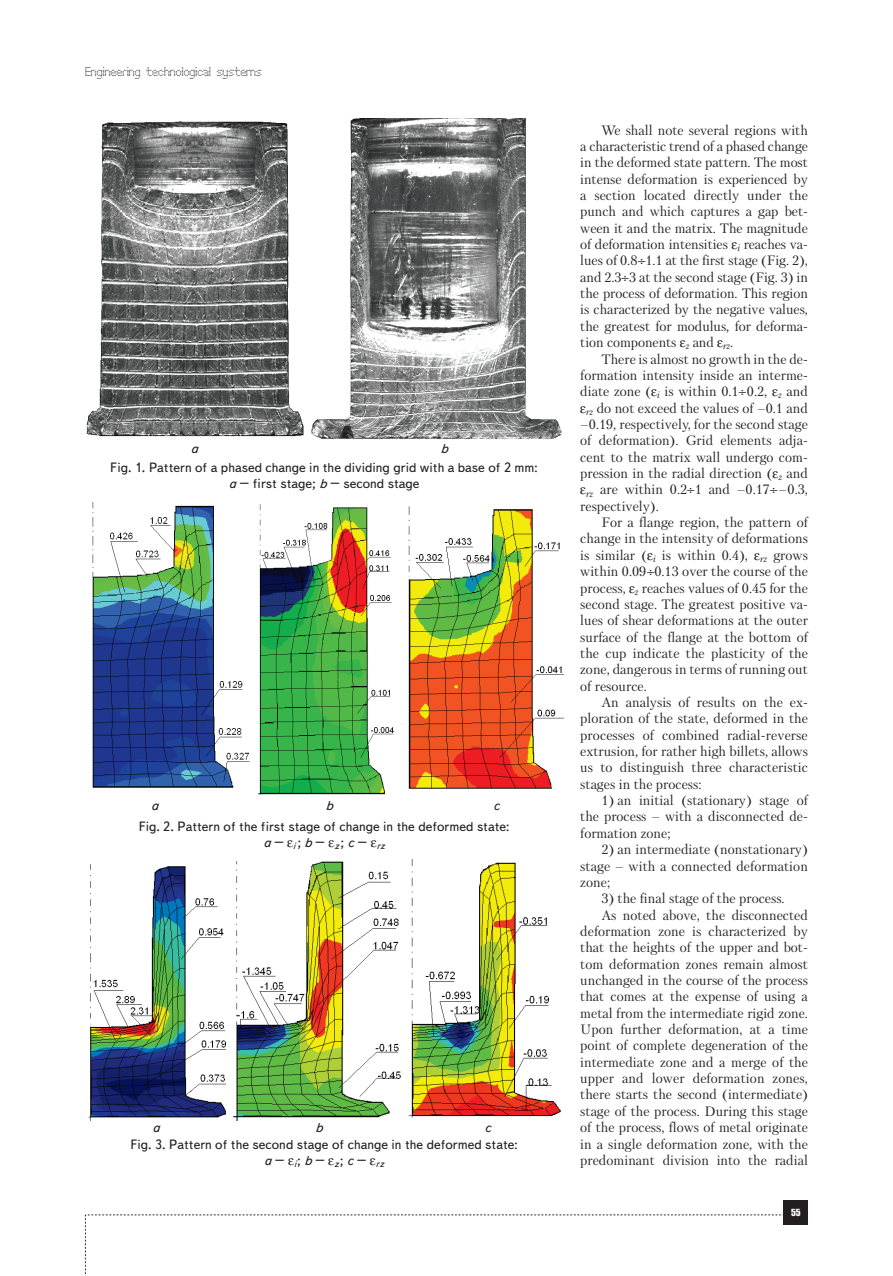
<style>
.page{position:relative;width:893px;height:1276px;background:#fff}
.page>*{position:absolute;margin:0;border:0;box-sizing:border-box;transform-origin:0 0}
.t1{font:13.5px/16.4px "Petersburg C";color:#231f20;text-align:justify}
.t2{font:13.5px/16.2px "Text Book C";color:#231f20;text-align:center}
.t3{font:italic 13.5px "Text Book C";color:#231f20}
.t4{font:12px "Perfo C";letter-spacing:.015em;color:#231f20}
.t5{font:9px "Impact";color:#fff}
.s1{font-style:italic}
</style>
<div class="page">
<svg style="left:85px;top:1214px;width:699px;height:62px"></svg>
<div style="left:784px;top:1200px;width:24px;height:24px;background:#231f20"></div>
<img style="left:86px;top:121px;width:218px;height:316px">
<img style="left:311px;top:118px;width:251px;height:320px">
<img style="left:92px;top:502px;width:158px;height:286px">
<img style="left:258px;top:504px;width:136px;height:290px">
<img style="left:408px;top:506px;width:155px;height:283px">
<img style="left:88px;top:864px;width:137px;height:257px">
<img style="left:233px;top:861px;width:168px;height:260px">
<img style="left:408px;top:860px;width:153px;height:258px">
<p class="t4" style="left:85px;top:65px;width:178px">Engineering technological systems</p>
<p class="t3" style="left:191px;top:441px;width:9px">а</p>
<p class="t3" style="left:441px;top:441px;width:9px">b</p>
<p class="t2" style="left:110px;top:460px;width:429px">Fig. 1. Pattern of a phased change in the dividing grid with a base of 2 mm: <span class="s1">a</span> – first stage; <span class="s1">b</span> – second stage</p>
<p class="t3" style="left:151px;top:797px;width:9px">а</p>
<p class="t3" style="left:326px;top:797px;width:9px">b</p>
<p class="t3" style="left:493px;top:797px;width:8px">c</p>
<p class="t2" style="left:139px;top:818px;width:372px">Fig. 2. Pattern of the first stage of change in the deformed state: <span class="s1">а</span>– <sub>i</sub>;<span class="s1">b</span>– <sub>z</sub>;<span class="s1">c</span>– <sub>rz</sub></p>
<p class="t3" style="left:152px;top:1120px;width:9px">а</p>
<p class="t3" style="left:315px;top:1120px;width:9px">b</p>
<p class="t3" style="left:484px;top:1120px;width:8px">c</p>
<p class="t2" style="left:130px;top:1136px;width:389px">Fig. 3. Pattern of the second stage of change in the deformed state: <span class="s1">а</span>– <sub>i</sub>;<span class="s1">b</span>– <sub>z</sub>;<span class="s1">c</span>– <sub>rz</sub></p>
<p class="t1" style="left:580px;top:122px;width:229px;text-align:left;text-indent:21px">We shall note several regions with a characteristic trend of a phased change in the deformed state pattern. The most intense deformation is experienced by a section located directly under the punch and which captures a gap bet&shy;ween it and the matrix. The magnitude of deformation intensities <sub>i</sub> reaches va&shy;lues of 0.8 1.1 at the first stage (Fig. 2), and 2.3 3 at the second stage (Fig. 3) in the process of deformation. This region is characterized by the negative values, the greatest for modulus, for deforma&shy;tion components <sub>z</sub> and <sub>rz</sub>.</p>
<p class="t1" style="left:601px;top:350px;width:208px">There is almost no growth in the de-</p>
<p class="t1" style="left:580px;top:367px;width:229px">formation intensity inside an interme-</p>
<p class="t1" style="left:580px;top:383px;width:229px">diate zone ( <sub>i</sub> is within 0.1 0.2, <sub>z</sub> and</p>
<p class="t1" style="left:586px;top:399px;width:223px"><sub>rz</sub> do not exceed the values of –0.1 and</p>
<p class="t1" style="left:580px;top:416px;width:229px">–0.19, respectively, for the second stage</p>
<p class="t1" style="left:580px;top:432px;width:229px">of deformation). Grid elements adja-</p>
<p class="t1" style="left:580px;top:448px;width:229px">cent to the matrix wall undergo com-</p>
<p class="t1" style="left:580px;top:465px;width:229px">pression in the radial direction ( <sub>z</sub> and</p>
<p class="t1" style="left:586px;top:481px;width:223px"><sub>rz</sub> are within 0.2 1 and –0.17 –0.3,</p>
<p class="t1" style="left:580px;top:498px;width:80px">respectively).</p>
<p class="t1" style="left:601px;top:514px;width:208px">For a flange region, the pattern of</p>
<p class="t1" style="left:580px;top:530px;width:229px">change in the intensity of deformations</p>
<p class="t1" style="left:580px;top:547px;width:229px">is similar ( <sub>i</sub> is within 0.4), <sub>rz</sub> grows</p>
<p class="t1" style="left:580px;top:563px;width:229px">within 0.09 0.13 over the course of the</p>
<p class="t1" style="left:580px;top:579px;width:229px">process, <sub>z</sub> reaches values of 0.45 for the</p>
<p class="t1" style="left:580px;top:596px;width:228px">second stage. The greatest positive va-</p>
<p class="t1" style="left:580px;top:612px;width:229px">lues of shear deformations at the outer</p>
<p class="t1" style="left:580px;top:628px;width:229px">surface of the flange at the bottom of</p>
<p class="t1" style="left:580px;top:645px;width:229px">the cup indicate the plasticity of the</p>
<p class="t1" style="left:580px;top:661px;width:229px">zone, dangerous in terms of running out</p>
<p class="t1" style="left:580px;top:677px;width:68px">of resource.</p>
<p class="t1" style="left:602px;top:694px;width:208px">An analysis of results on the ex-</p>
<p class="t1" style="left:580px;top:710px;width:229px">ploration of the state, deformed in the</p>
<p class="t1" style="left:580px;top:726px;width:229px">processes of combined radial-reverse</p>
<p class="t1" style="left:580px;top:743px;width:229px">extrusion, for rather high billets, allows</p>
<p class="t1" style="left:580px;top:759px;width:229px">us to distinguish three characteristic</p>
<p class="t1" style="left:580px;top:775px;width:123px">stages in the process:</p>
<p class="t1" style="left:580px;top:792px;width:229px;text-indent:21px">1) an initial (stationary) stage of the process – with a disconnected de&shy;formation zone;</p>
<p class="t1" style="left:580px;top:841px;width:229px;text-indent:21px">2) an intermediate (nonstationary) stage – with a connected deformation zone;</p>
<p class="t1" style="left:602px;top:890px;width:185px">3) the final stage of the process.</p>
<p class="t1" style="left:602px;top:906px;width:208px">As noted above, the disconnected</p>
<p class="t1" style="left:580px;top:923px;width:229px">deformation zone is characterized by</p>
<p class="t1" style="left:580px;top:939px;width:229px">that the heights of the upper and bot-</p>
<p class="t1" style="left:580px;top:955px;width:229px">tom deformation zones remain almost</p>
<p class="t1" style="left:580px;top:972px;width:229px">unchanged in the course of the process</p>
<p class="t1" style="left:580px;top:988px;width:229px">that comes at the expense of using a</p>
<p class="t1" style="left:580px;top:1004px;width:229px">metal from the intermediate rigid zone.</p>
<p class="t1" style="left:580px;top:1021px;width:229px">Upon further deformation, at a time</p>
<p class="t1" style="left:580px;top:1037px;width:229px">point of complete degeneration of the</p>
<p class="t1" style="left:580px;top:1053px;width:229px">intermediate zone and a merge of the</p>
<p class="t1" style="left:580px;top:1070px;width:229px">upper and lower deformation zones,</p>
<p class="t1" style="left:580px;top:1086px;width:229px">there starts the second (intermediate)</p>
<p class="t1" style="left:580px;top:1102px;width:229px">stage of the process. During this stage</p>
<p class="t1" style="left:580px;top:1119px;width:229px">of the process, flows of metal originate</p>
<p class="t1" style="left:580px;top:1135px;width:229px">in a single deformation zone, with the</p>
<p class="t1" style="left:580px;top:1151px;width:229px">predominant division into the radial</p>
<p class="t5" style="left:791px;top:1205px;width:11px">55</p>
</div>
